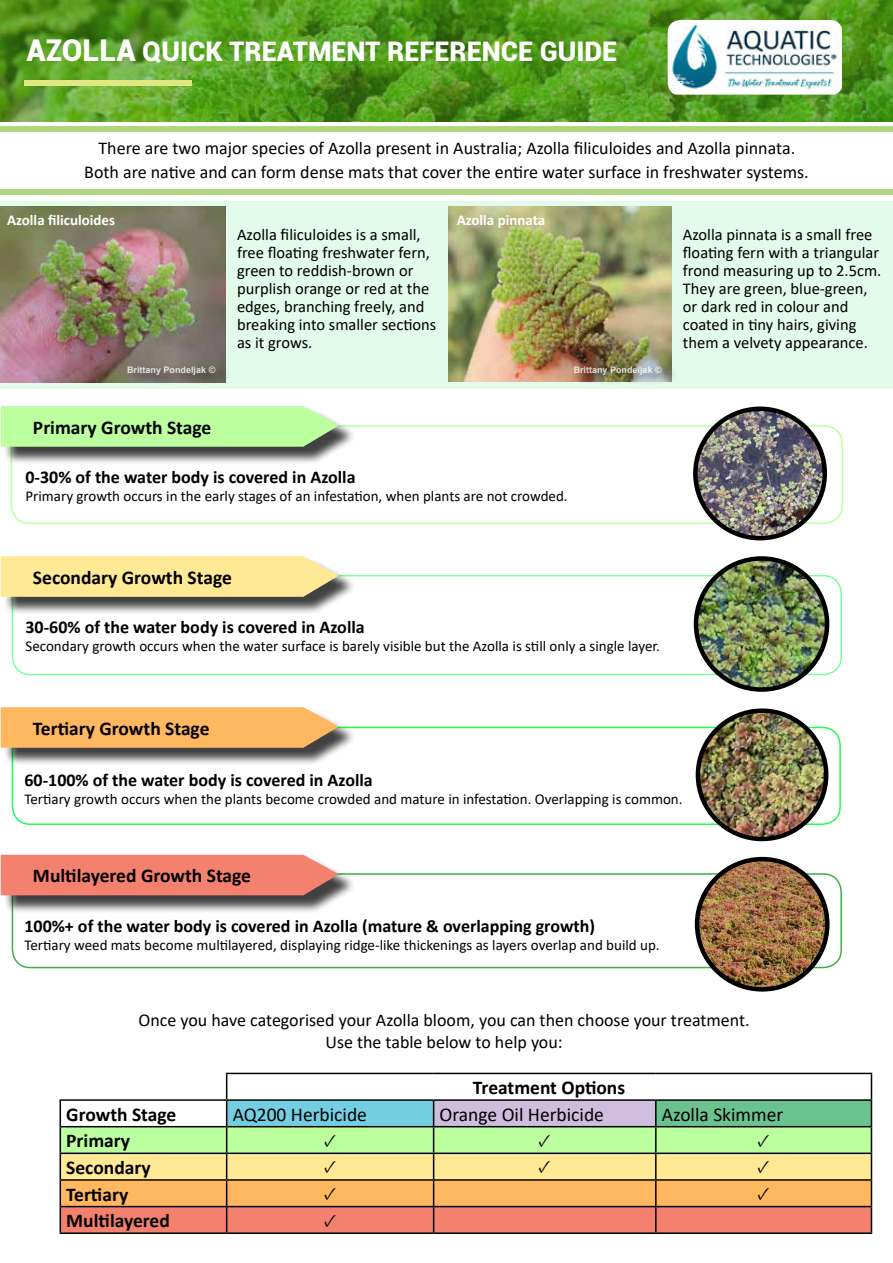
<style>
.page{position:relative;width:893px;height:1263px;background:#fff}
.page>*{position:absolute;margin:0;border:0;box-sizing:border-box;transform-origin:0 0}
.t1{font:900 27px "Roboto";color:#fff}
.t2{font:700 19.5px "Calibri";color:#000}
.t3{font:19.5px "Calibri";color:#000}
.t4{font:18px/23.9px "Calibri";color:#000;text-align:center}
.t5{font:700 18px "Calibri";color:#000}
.t6{font:18px "Minion Pro";color:#000}
.t7{font:16.5px/18px "Calibri";color:#000}
.t8{font:15px "Calibri";color:#000}
.t9{font:700 15px "Calibri";color:#fff}
.t10{font:700 9px "Arial";color:#fff}
.s1{font-size:30px}
</style>
<div class="page">
<div style="left:0;top:201px;width:893px;height:188px;background:#e3fbeb"></div>
<svg style="left:0;top:0;width:893px;height:122px;background:#539920"></svg>
<div style="left:0;top:127px;width:893px;height:5px;background:#b1d682"></div>
<div style="left:0;top:189px;width:893px;height:5px;background:#b1d682"></div>
<div style="left:24px;top:80px;width:167px;height:5px;background:#e1e883"></div>
<hr style="left:60px;top:1232px;width:167px;height:2px;background:#000101">
<hr style="left:227px;top:1232px;width:207px;height:2px;background:#000101">
<hr style="left:434px;top:1232px;width:222px;height:2px;background:#000101">
<hr style="left:656px;top:1232px;width:216px;height:2px;background:#000101">
<hr style="left:226px;top:1073px;width:208px;height:1px;background:#000">
<hr style="left:434px;top:1073px;width:222px;height:1px;background:#000">
<hr style="left:656px;top:1073px;width:216px;height:1px;background:#000">
<svg style="left:60px;top:1074px;width:812px;height:159px"></svg>
<hr style="left:60px;top:1126px;width:167px;height:1px;background:#000">
<img style="left:448px;top:207px;width:224px;height:175px">
<img style="left:0;top:207px;width:225px;height:175px">
<div style="left:128px;top:363px;width:104px;height:23px;background:#000;opacity:.75"></div>
<div style="left:575px;top:363px;width:103px;height:23px;background:#000;opacity:.75"></div>
<div style="left:11px;top:425px;width:832px;height:99px;border:2px solid #bcff9f;border-radius:18px"></div>
<div style="left:12px;top:575px;width:830px;height:100px;border:2px solid #7cff9f;border-radius:18px"></div>
<div style="left:12px;top:727px;width:829px;height:98px;border:2px solid #20ff4b;border-radius:18px"></div>
<div style="left:12px;top:873px;width:830px;height:95px;border:2px solid #41ad49;border-radius:18px"></div>
<div style="left:3px;top:408px;width:353px;height:58px;background:#000;opacity:.75"></div>
<svg style="left:1px;top:406px;width:338px;height:41px;background:#baf89e"></svg>
<div style="left:3px;top:558px;width:353px;height:58px;background:#000;opacity:.75"></div>
<svg style="left:1px;top:556px;width:338px;height:41px;background:#f9e496"></svg>
<div style="left:3px;top:709px;width:353px;height:58px;background:#000;opacity:.75"></div>
<svg style="left:1px;top:707px;width:338px;height:41px;background:#f9b564"></svg>
<div style="left:3px;top:857px;width:353px;height:57px;background:#000;opacity:.75"></div>
<div style="left:1px;top:855px;width:338px;height:40px;background:#f4806e"></div>
<img style="left:695px;top:409px;width:130px;height:129px;border-radius:65px">
<div style="left:693px;top:406px;width:134px;height:134px;border:5px solid #000;border-radius:50%"></div>
<img style="left:698px;top:711px;width:128px;height:128px;border-radius:64px">
<div style="left:696px;top:708px;width:132px;height:133px;border:5px solid #000;border-radius:50%"></div>
<img style="left:696px;top:558px;width:131px;height:131px;border-radius:66px">
<div style="left:694px;top:556px;width:135px;height:136px;border:5px solid #000;border-radius:50%"></div>
<img style="left:697px;top:859px;width:130px;height:130px;border-radius:65px">
<div style="left:695px;top:857px;width:134px;height:134px;border:5px solid #000;border-radius:50%"></div>
<img style="left:668px;top:20px;width:174px;height:75px">
<h1 class="t1" style="left:27px;top:36px;width:592px"><span class="s1">AZOLLA</span> QUICK TREATMENT REFERENCE GUIDE</h1>
<p class="t4" style="left:84px;top:136px;width:726px">There are two major species of Azolla present in Australia; Azolla filiculoides and Azolla pinnata.<br>Both are native and can form dense mats that cover the entire water surface in freshwater systems.</p>
<p class="t9" style="left:7px;top:210px;width:110px">Azolla filiculoides</p>
<p class="t9" style="left:457px;top:210px;width:90px">Azolla pinnata</p>
<p class="t7" style="left:237px;top:225px;width:201px">Azolla filiculoides is a small, free floating freshwater fern, green to reddish-brown or purplish orange or red at the edges, branching freely, and breaking into smaller sections as it grows.</p>
<p class="t7" style="left:683px;top:225px;width:200px">Azolla pinnata is a small free floating fern with a triangular frond measuring up to 2.5cm.<br>They are green, blue-green, or dark red in colour and coated in tiny hairs, giving them a velvety appearance.</p>
<p class="t10" style="left:127px;top:366px;width:90px">Brittany Pondeljak ©</p>
<p class="t10" style="left:574px;top:366px;width:90px">Brittany Pondeljak ©</p>
<h2 class="t2" style="left:33px;top:413px;width:180px">Primary Growth Stage</h2>
<p class="t5" style="left:26px;top:464px;width:332px">0-30% of the water body is covered in Azolla</p>
<p class="t8" style="left:26px;top:485px;width:544px">Primary growth occurs in the early stages of an infestation, when plants are not crowded.</p>
<h2 class="t2" style="left:33px;top:563px;width:200px">Secondary Growth Stage</h2>
<p class="t5" style="left:26px;top:615px;width:341px">30-60% of the water body is covered in Azolla</p>
<p class="t8" style="left:26px;top:636px;width:636px">Secondary growth occurs when the water surface is barely visible but the Azolla is still only a single layer.</p>
<h2 class="t2" style="left:33px;top:714px;width:178px">Tertiary Growth Stage</h2>
<p class="t5" style="left:24px;top:767px;width:350px">60-100% of the water body is covered in Azolla</p>
<p class="t8" style="left:24px;top:788px;width:660px">Tertiary growth occurs when the plants become crowded and mature in infestation. Overlapping is common.</p>
<h2 class="t2" style="left:33px;top:862px;width:220px">Multilayered Growth Stage</h2>
<p class="t5" style="left:24px;top:913px;width:572px">100%+ of the water body is covered in Azolla (mature &amp; overlapping growth)</p>
<p class="t8" style="left:24px;top:934px;width:637px">Tertiary weed mats become multilayered, displaying ridge-like thickenings as layers overlap and build up.</p>
<p class="t4" style="left:139px;top:1009px;width:613px;line-height:21.6px">Once you have categorised your Azolla bloom, you can then choose your treatment.<br>Use the table below to help you:</p>
<h2 class="t2" style="left:473px;top:1074px;width:154px">Treatment Options</h2>
<h2 class="t2" style="left:66px;top:1100px;width:112px">Growth Stage</h2>
<h2 class="t3" style="left:233px;top:1101px;width:136px">AQ200 Herbicide</h2>
<h2 class="t3" style="left:440px;top:1101px;width:166px">Orange Oil Herbicide</h2>
<h2 class="t3" style="left:662px;top:1101px;width:123px">Azolla Skimmer</h2>
<h2 class="t2" style="left:66px;top:1134px;width:65px">Primary</h2>
<p class="t6" style="left:324px;top:1129px;width:14px">✓</p>
<p class="t6" style="left:539px;top:1129px;width:14px">✓</p>
<p class="t6" style="left:757px;top:1129px;width:14px">✓</p>
<h2 class="t2" style="left:66px;top:1154px;width:86px">Secondary</h2>
<p class="t6" style="left:324px;top:1156px;width:14px">✓</p>
<p class="t6" style="left:539px;top:1156px;width:14px">✓</p>
<p class="t6" style="left:757px;top:1156px;width:14px">✓</p>
<h2 class="t2" style="left:66px;top:1180px;width:64px">Tertiary</h2>
<p class="t6" style="left:324px;top:1182px;width:14px">✓</p>
<p class="t6" style="left:757px;top:1182px;width:14px">✓</p>
<h2 class="t2" style="left:66px;top:1207px;width:105px">Multilayered</h2>
<p class="t6" style="left:324px;top:1209px;width:14px">✓</p>
</div>
